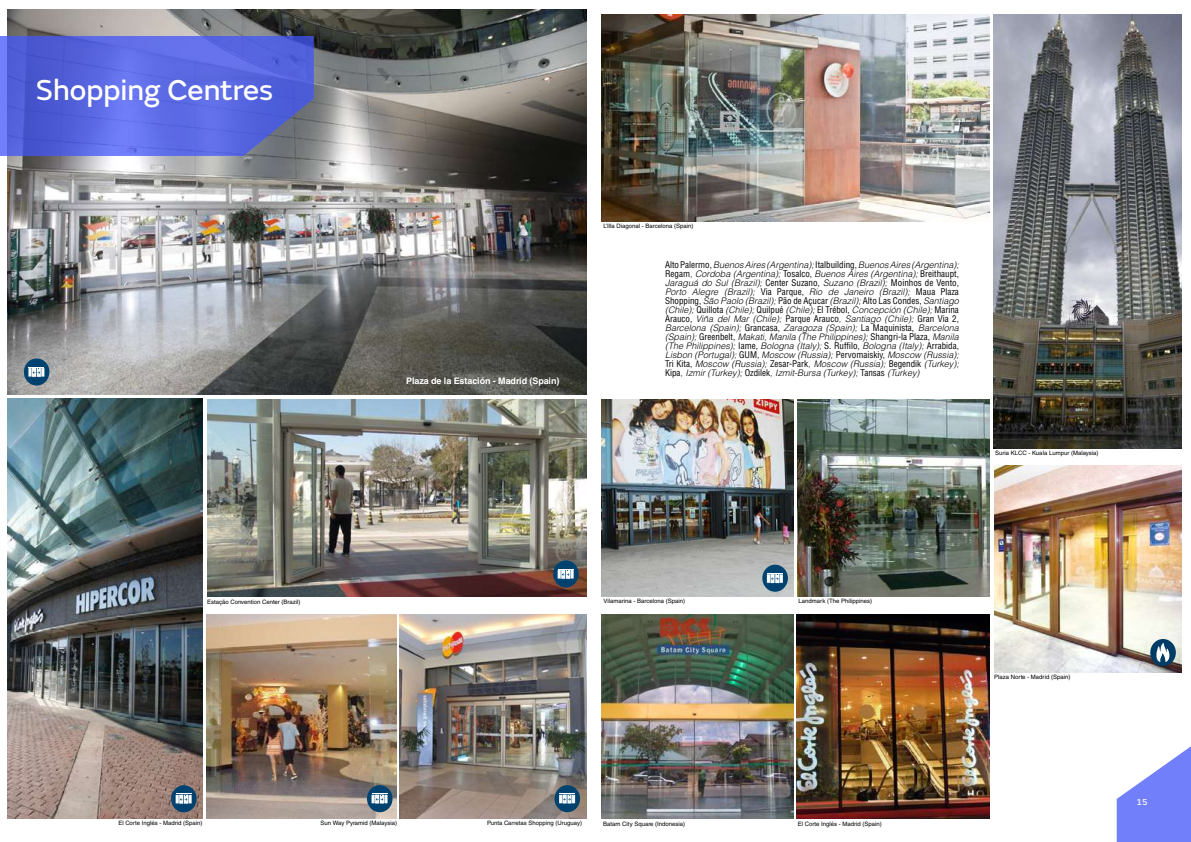
<style>
.page{position:relative;width:1191px;height:842px;background:#fff}
.page>*{position:absolute;margin:0;border:0;box-sizing:border-box;transform-origin:0 0}
.t1{font:30px "FS Emeric Core";color:#fff}
.t2{font:italic 300 9px/9px "Helvetica LT Std";color:#000;text-align:justify}
.t3{font:700 9px "Helvetica LT Std";letter-spacing:-.01em;color:#fff}
.t4{font:9px "FS Emeric Core";color:#fff}
.t5{font:6px "Helvetica LT Std";color:#000}
.s1{font-weight:400;font-style:normal;font-stretch:condensed}
</style>
<div class="page">
<img style="left:8px;top:9px;width:578px;height:385px">
<img style="left:8px;top:398px;width:194px;height:420px">
<img style="left:400px;top:614px;width:186px;height:204px">
<img style="left:207px;top:399px;width:379px;height:198px">
<img style="left:206px;top:614px;width:190px;height:204px">
<img style="left:601px;top:614px;width:192px;height:204px">
<img style="left:797px;top:615px;width:192px;height:203px">
<img style="left:797px;top:399px;width:192px;height:198px">
<img style="left:601px;top:399px;width:192px;height:198px">
<img style="left:993px;top:15px;width:188px;height:433px">
<img style="left:601px;top:14px;width:388px;height:208px">
<svg style="left:1116px;top:746px;width:75px;height:96px"></svg>
<img style="left:994px;top:465px;width:187px;height:207px">
<svg style="left:24px;top:358px;width:25px;height:28px"></svg>
<svg style="left:171px;top:785px;width:26px;height:27px"></svg>
<svg style="left:553px;top:560px;width:25px;height:27px"></svg>
<svg style="left:367px;top:785px;width:25px;height:27px"></svg>
<svg style="left:554px;top:785px;width:26px;height:27px"></svg>
<svg style="left:762px;top:565px;width:26px;height:27px"></svg>
<svg style="left:1150px;top:639px;width:25px;height:27px"></svg>
<svg style="left:0;top:36px;width:314px;height:120px;background:#5967db"></svg>
<h1 class="t1" style="left:36px;top:68px;width:239px">Shopping Centres</h1>
<p class="t3" style="left:406px;top:375px;width:155px">Plaza de la Estación - Madrid (Spain)</p>
<p class="t5" style="left:603px;top:223px;width:91px">L’Illa Diagonal - Barcelona (Spain)</p>
<p class="t2" style="left:665px;top:261px;width:295px"><span class="s1">Alto Palermo,</span> Buenos Aires (Argentina); <span class="s1">Italbuilding,</span> Buenos Aires (Argentina); <span class="s1">Regam</span>, Cordoba (Argentina); <span class="s1">Tosalco,</span> Buenos Aires (Argentina); <span class="s1">Breithaupt, </span>Jaraguá do Sul (Brazil); <span class="s1">Center Suzano,</span> Suzano (Brazil); <span class="s1">Moinhos de Vento, </span>Porto Alegre (Brazil); <span class="s1">Via Parque,</span> Rio de Janeiro (Brazil); <span class="s1">Maua Plaza Shopping,</span> São Paolo (Brazil); <span class="s1">Pão de Açucar</span> (Brazil); <span class="s1">Alto Las Condes,</span> Santiago (Chile); <span class="s1">Quillota</span> (Chile); <span class="s1">Quilpué</span> (Chile); <span class="s1">El Trébol,</span> Concepción (Chile); <span class="s1">Marina Arauco,</span> Viña del Mar (Chile); <span class="s1">Parque Arauco</span>, Santiago (Chile); <span class="s1">Gran Via 2, </span>Barcelona (Spain); <span class="s1">Grancasa,</span> Zaragoza (Spain); <span class="s1">La Maquinista,</span> Barcelona (Spain); <span class="s1">Greenbelt,</span> Makati, Manila (The Philippines); <span class="s1">Shangri-la Plaza,</span> Manila (The Philippines); <span class="s1">Iame,</span> Bologna (Italy); <span class="s1">S. Ruffilo,</span> Bologna (Italy); <span class="s1">Arrabida, </span>Lisbon (Portugal); <span class="s1">GUM,</span> Moscow (Russia); <span class="s1">Pervomaiskiy,</span> Moscow (Russia); <span class="s1">Tri Kita,</span> Moscow (Russia); <span class="s1">Zesar-Park</span>, Moscow (Russia); <span class="s1">Begendik</span> (Turkey); <span class="s1">Kipa</span>, Izmir (Turkey); <span class="s1">Ozdilek</span>, Izmit-Bursa (Turkey); <span class="s1">Tansas</span> (Turkey)</p>
<p class="t5" style="left:995px;top:449px;width:105px">Suria KLCC - Kuala Lumpur (Malaysia)</p>
<p class="t5" style="left:207px;top:598px;width:95px">Estação Convention Center (Brazil)</p>
<p class="t5" style="left:118px;top:820px;width:86px">El Corte Inglés - Madrid (Spain)</p>
<p class="t5" style="left:321px;top:820px;width:78px">Sun Way Pyramid (Malaysia)</p>
<p class="t5" style="left:603px;top:598px;width:83px">Vilamarina - Barcelona (Spain)</p>
<p class="t5" style="left:798px;top:598px;width:75px">Landmark (The Philippines)</p>
<p class="t5" style="left:487px;top:819px;width:96px">Punta Carretas Shopping (Uruguay)</p>
<p class="t5" style="left:603px;top:820px;width:83px">Batam City Square (Indonesia)</p>
<p class="t5" style="left:797px;top:820px;width:86px">El Corte Inglés - Madrid (Spain)</p>
<p class="t5" style="left:994px;top:674px;width:78px">Plaza Norte - Madrid (Spain)</p>
<p class="t4" style="left:1136px;top:796px;width:13px">15</p>
</div>
